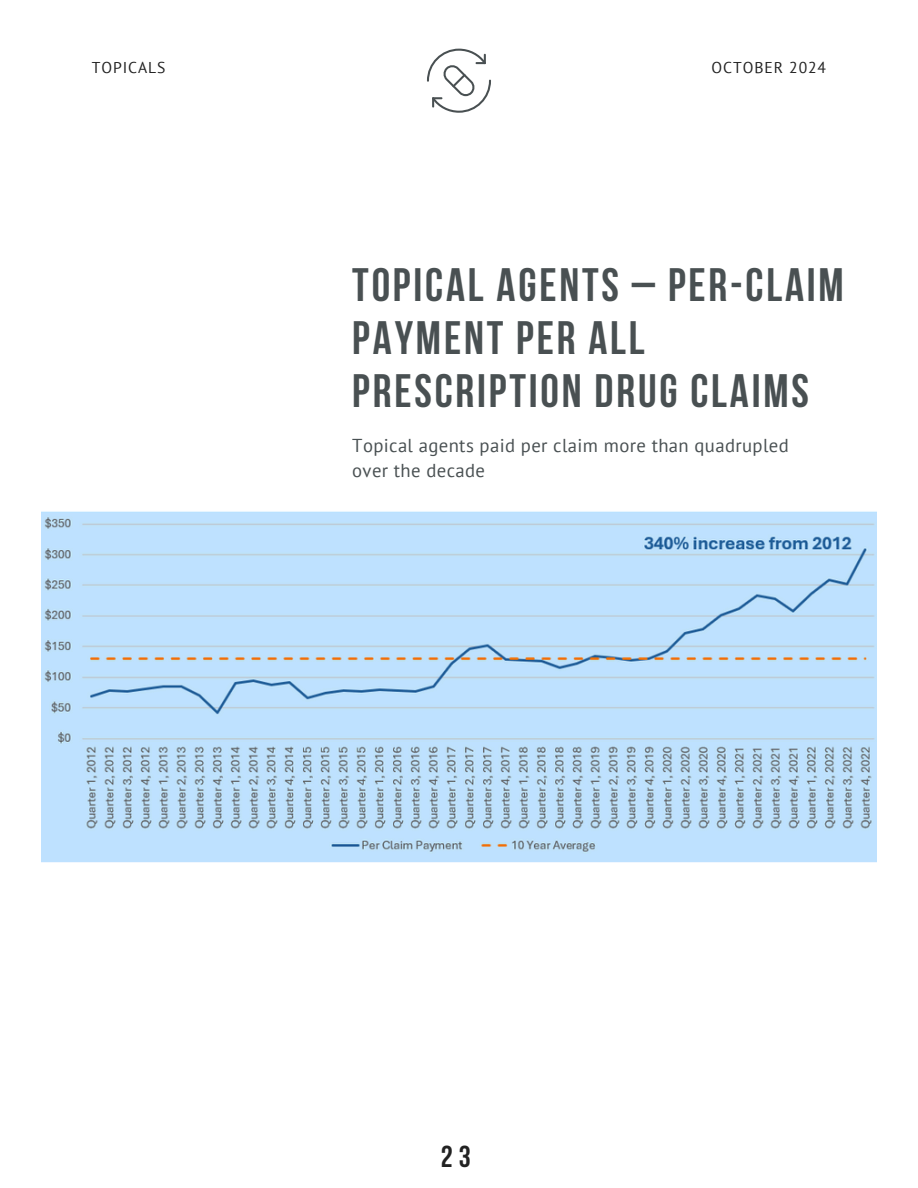
<style>
.page{position:relative;width:918px;height:1188px;background:#fff}
.page>*{position:absolute;margin:0;border:0;box-sizing:border-box;transform-origin:0 0}
.t1{font:700 46.65px/52.8px "Bebas Neue";letter-spacing:.06em;color:#495052}
.t2{font:700 30.15px "Bebas Neue";color:#222}
.t3{font:18.75px/24.2px "PT Sans";letter-spacing:.02em;color:#495052}
.t4{font:15.6px "PT Sans";letter-spacing:.06em;color:#222}
</style>
<div class="page">
<svg style="left:427px;top:49px;width:64px;height:64px"></svg>
<img style="left:42px;top:511px;width:835px;height:352px">
<p class="t4" style="left:92px;top:57px;width:75px">TOPICALS</p>
<h2 class="t4" style="left:712px;top:57px;width:116px">OCTOBER 2024</h2>
<p class="t1" style="left:352px;top:263px;width:493px">TOPICAL AGENTS – PER-CLAIM<br>PAYMENT PER ALL<br>PRESCRIPTION DRUG CLAIMS</p>
<p class="t3" style="left:352px;top:433px;width:438px">Topical agents paid per claim more than quadrupled over the decade</p>
<h1 class="t2" style="left:441px;top:1145px;width:31px">23</h1>
</div>
